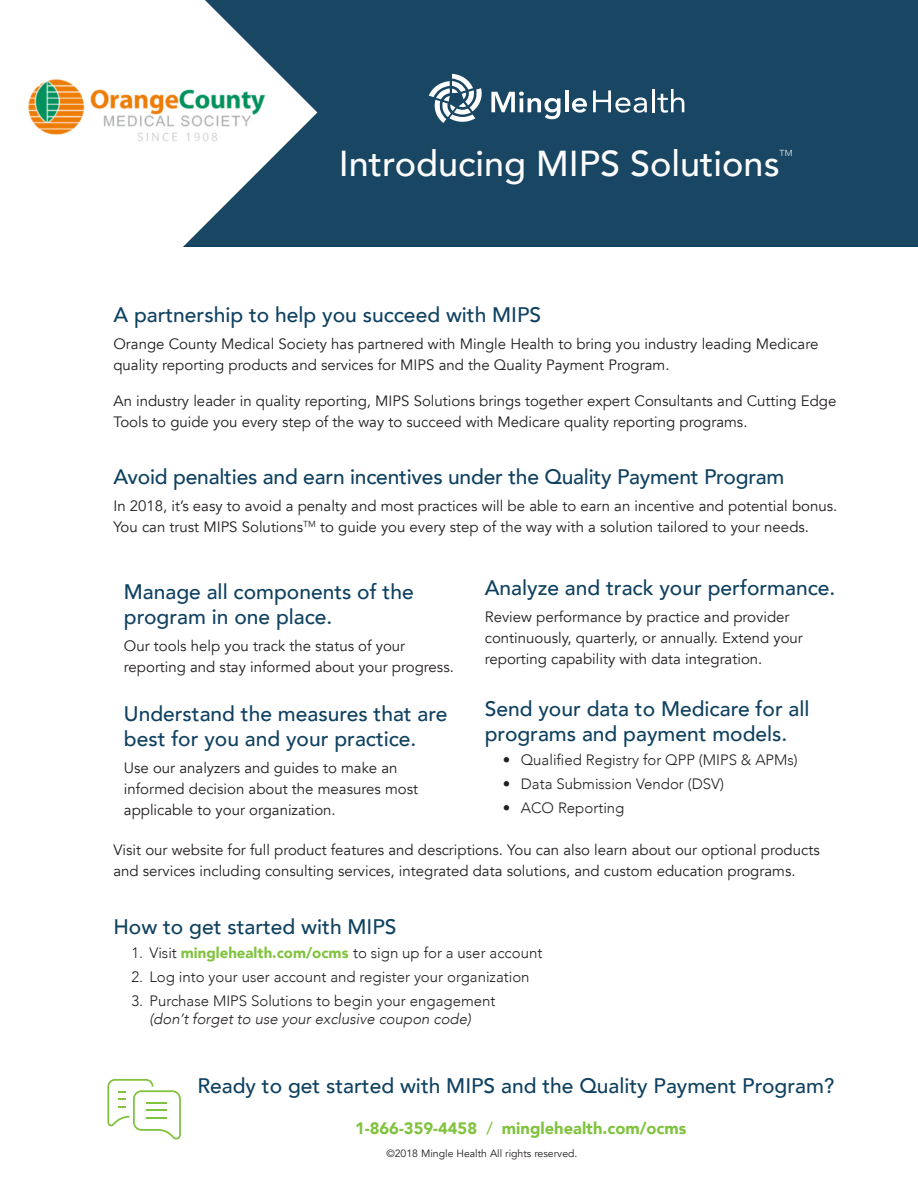
<style>
.page{position:relative;width:918px;height:1188px;background:#fff}
.page>*{position:absolute;margin:0;border:0;box-sizing:border-box;transform-origin:0 0}
.t1{font:500 36px "Avenir";color:#fcfcfc}
.Headline_2{font:500 21px/25.2px "Avenir";color:#0f4160}
.Headline_2-2{font:900 16.5px "Avenir";color:#81c340}
.body_copy{font:15px/21px "Avenir";color:#231f20}
.t2{font:300 15px/18px "Avenir";color:#231f20;text-align:center}
.body_copy-2{font:10.5px "Avenir";color:#231f20}
.t3{font:300 8.7px "Avenir";color:#fcfcfc}
.s1{font-weight:900;color:#81c340}
.s2{font-style:italic}
.s3{font-weight:500}
</style>
<div class="page">
<div style="left:317px;top:0;width:601px;height:247px;background:#184663"></div>
<svg style="left:183px;top:0;width:134px;height:247px;fill:#184663"></svg>
<svg style="left:107px;top:1079px;width:74px;height:61px"></svg>
<hr style="left:146px;top:1102px;width:21px;height:2px;background:#81c340">
<hr style="left:146px;top:1109px;width:21px;height:2px;background:#81c340">
<hr style="left:146px;top:1117px;width:21px;height:2px;background:#81c340">
<svg style="left:491px;top:92px;width:69px;height:27px"></svg>
<hr style="left:565px;top:90px;width:3px;height:22px;background:#fff">
<svg style="left:572px;top:98px;width:15px;height:15px"></svg>
<svg style="left:593px;top:90px;width:54px;height:23px"></svg>
<hr style="left:652px;top:89px;width:2px;height:23px;background:#fff">
<svg style="left:657px;top:89px;width:27px;height:24px"></svg>
<svg style="left:429px;top:74px;width:53px;height:49px"></svg>
<img style="left:28px;top:68px;width:245px;height:89px">
<p class="t1" style="left:339px;top:132px;width:442px">Introducing MIPS Solutions</p>
<p class="t3" style="left:780px;top:147px;width:14px">TM</p>
<p class="Headline_2" style="left:113px;top:301px;width:429px">A partnership to help you succeed with MIPS</p>
<p class="body_copy" style="left:113px;top:334px;width:706px">Orange County Medical Society has partnered with Mingle Health to bring you industry leading Medicare quality reporting products and services for MIPS and the Quality Payment Program.</p>
<p class="body_copy" style="left:113px;top:391px;width:724px">An industry leader in quality reporting, MIPS Solutions brings together expert Consultants and Cutting Edge<br>Tools to guide you every step of the way to succeed with Medicare quality reporting programs.</p>
<p class="Headline_2" style="left:113px;top:463px;width:673px">Avoid penalties and earn incentives under the Quality Payment Program</p>
<p class="body_copy" style="left:113px;top:496px;width:725px">In 2018, it’s easy to avoid a penalty and most practices will be able to earn an incentive and potential bonus.<br>You can trust MIPS Solutions<sup>TM</sup> to guide you every step of the way with a solution tailored to your needs.</p>
<p class="Headline_2" style="left:124px;top:578px;width:291px">Manage all components of the program in one place.</p>
<p class="body_copy" style="left:124px;top:636px;width:332px">Our tools help you track the status of your reporting and stay informed about your progress.</p>
<p class="Headline_2" style="left:485px;top:574px;width:352px">Analyze and track your performance.</p>
<p class="body_copy" style="left:485px;top:606px;width:320px">Review performance by practice and provider continuously, quarterly, or annually. Extend your reporting capability with data integration.</p>
<p class="Headline_2" style="left:485px;top:695px;width:326px">Send your data to Medicare for all programs and payment models.</p>
<p class="t2" style="left:503px;top:751px;width:297px">• Qualified Registry for QPP (MIPS &amp; APMs)</p>
<p class="t2" style="left:503px;top:775px;width:223px">• Data Submission Vendor (DSV)</p>
<p class="t2" style="left:503px;top:799px;width:123px">• ACO Reporting</p>
<p class="body_copy" style="left:113px;top:840px;width:708px">Visit our website for full product features and descriptions. You can also learn about our optional products and services including consulting services, integrated data solutions, and custom education programs.</p>
<p class="Headline_2" style="left:124px;top:700px;width:325px">Understand the measures that are best for you and your practice.</p>
<p class="body_copy" style="left:124px;top:757px;width:296px">Use our analyzers and guides to make an informed decision about the measures most applicable to your organization.</p>
<p class="Headline_2" style="left:113px;top:913px;width:285px">How to get started with MIPS</p>
<p class="t2" style="left:131px;top:943px;width:412px">1. Visit <span class="s1">minglehealth.com/ocms</span> to sign up for a user account</p>
<p class="t2" style="left:131px;top:967px;width:400px">2. Log into your user account and register your organization</p>
<p class="t2" style="left:131px;top:991px;width:366px">3. Purchase MIPS Solutions to begin your engagement <span class="s2">(don’t forget to use your exclusive coupon code)</span></p>
<p class="Headline_2" style="left:197px;top:1072px;width:639px">Ready to get started with MIPS and the Quality Payment Program?</p>
<p class="Headline_2-2" style="left:355px;top:1114px;width:333px">1-866-359-4458 <span class="s3">/</span> minglehealth.com/ocms</p>
<p class="body_copy-2" style="left:386px;top:1147px;width:193px">©2018 Mingle Health All rights reserved.</p>
</div>
